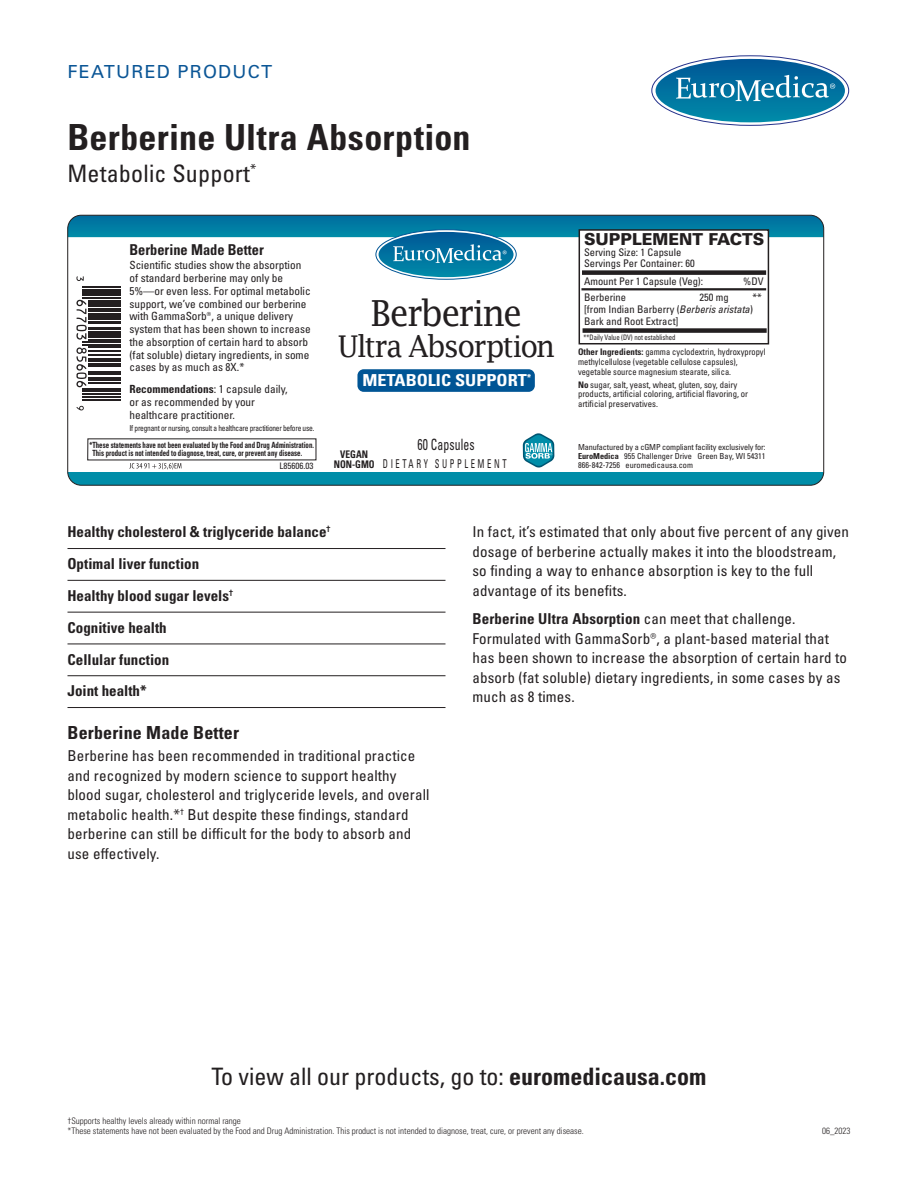
<style>
.page{position:relative;width:918px;height:1188px;background:#fff}
.page>*{position:absolute;margin:0;border:0;box-sizing:border-box;transform-origin:0 0}
.t1{font:700 condensed 36px "Univers LT Pro";letter-spacing:.01em;color:#231f20}
.t2{font:36px "Lucida Fax";letter-spacing:-.05em;color:#231f20;scale:.95 1}
.t3{font:30px "Lucida Fax";letter-spacing:-.05em;color:#231f20;scale:.95 1}
.Frontside_Bullets{font:condensed 24px "Univers LT Pro";color:#231f20}
.SUBHEADER{font:condensed 24px "Univers LT Pro";letter-spacing:.01em;color:#231f20}
.DESCRIPTIVE_BOLD{font:700 condensed 18px "Univers LT Pro";letter-spacing:.01em;color:#231f20}
.t4{font:18px "Univers LT Pro 55 Roman";letter-spacing:.07em;color:#0b5696}
.t5{font:700 condensed 16.5px "Univers LT Pro";color:#fff;scale:1.1 1}
.t6{font:900 16.5px "Univers LT Pro 75";color:#231f20}
.t7{font:condensed 15.6px "Univers LT Pro";letter-spacing:.01em;color:#231f20;scale:.75 1}
.Frontside_Bullets-2{font:condensed 15px/19.5px "Univers LT Pro";letter-spacing:.01em;color:#231f20}
.DESCRIPTIVE_COPY{font:condensed 15px/19.5px "Univers LT Pro";letter-spacing:.01em;color:#231f20}
.COPY_WITH_LINES_spac{font:700 condensed 15px "Univers LT Pro";color:#231f20}
.COPY_WITH_LINES_spac-2{font:700 condensed 15px "Univers LT Pro";color:#231f20;scale:.96 1}
.t8{font:condensed 12.15px "Univers LT Pro";letter-spacing:.3em;color:#231f20;scale:.7 1}
.t9{font:condensed 11.25px/12.8px "Univers LT Pro";color:#231f20}
.t10{font:10.8px "Constantia";color:#fff}
.t11{font:condensed 10.5px/12px "Univers LT Pro";color:#231f20}
.t12{font:700 condensed 10.5px/10.5px "Univers LT Pro";color:#231f20;text-align:center;scale:.9 1}
.DISCLAIMERS{font:300 condensed 9px "Univers LT Pro";color:#231f20}
.t13{font:condensed 9px/9.8px "Univers LT Pro";color:#231f20;scale:.94 1}
.t14{font:condensed 9px/9.8px "Univers LT Pro";color:#231f20}
.t15{font:700 condensed 8.55px/8.6px "Univers LT Pro";color:#231f20;scale:.8 1}
.t16{font:condensed 8.25px/9px "Univers LT Pro";letter-spacing:-.015em;color:#231f20;text-align:justify}
.t17{font:condensed 8.25px "Univers LT Pro";letter-spacing:-.015em;color:#231f20;scale:.9 1}
.t18{font:condensed 7.5px "Univers LT Pro";color:#231f20;scale:.9 1}
.s1{font-weight:700}
.s2{font-style:italic}
</style>
<div class="page">
<svg style="left:652px;top:56px;width:197px;height:69px"></svg>
<svg style="left:656px;top:59px;width:189px;height:63px"></svg>
<div style="left:68px;top:472px;width:756px;height:13px;background:#008da8"></div>
<svg style="left:129px;top:463px;width:52px;height:6px"></svg>
<div style="left:579px;top:229px;width:190px;height:115px;border:2px solid #231f20"></div>
<div style="left:583px;top:328px;width:184px;height:5px;background:#231f20"></div>
<hr style="left:581px;top:288px;width:185px;height:2px;background:#231f20">
<div style="left:357px;top:369px;width:178px;height:23px;background:#005595;border-radius:6px"></div>
<svg style="left:69px;top:215px;width:755px;height:66px"></svg>
<hr style="left:82px;top:287px;width:38px;height:1px;background:#231f20">
<hr style="left:82px;top:289px;width:38px;height:1px;background:#231f20">
<hr style="left:82px;top:292px;width:38px;height:4px;background:#231f20">
<hr style="left:82px;top:298px;width:38px;height:1px;background:#231f20">
<hr style="left:88px;top:300px;width:32px;height:1px;background:#231f20">
<div style="left:88px;top:302px;width:32px;height:5px;background:#231f20"></div>
<hr style="left:88px;top:308px;width:32px;height:4px;background:#231f20">
<hr style="left:88px;top:313px;width:32px;height:2px;background:#231f20">
<hr style="left:88px;top:317px;width:32px;height:3px;background:#231f20">
<hr style="left:88px;top:321px;width:32px;height:3px;background:#231f20">
<hr style="left:88px;top:327px;width:32px;height:3px;background:#231f20">
<hr style="left:88px;top:331px;width:32px;height:1px;background:#231f20">
<svg style="left:76px;top:300px;width:11px;height:40px"></svg>
<div style="left:88px;top:333px;width:32px;height:5px;background:#231f20"></div>
<hr style="left:88px;top:339px;width:32px;height:2px;background:#231f20">
<hr style="left:82px;top:342px;width:38px;height:1px;background:#231f20">
<hr style="left:82px;top:344px;width:38px;height:1px;background:#231f20">
<hr style="left:88px;top:346px;width:32px;height:2px;background:#231f20">
<hr style="left:88px;top:350px;width:32px;height:1px;background:#231f20">
<hr style="left:88px;top:355px;width:32px;height:1px;background:#231f20">
<hr style="left:88px;top:358px;width:32px;height:4px;background:#231f20">
<hr style="left:88px;top:363px;width:32px;height:1px;background:#231f20">
<hr style="left:88px;top:366px;width:32px;height:1px;background:#231f20">
<hr style="left:88px;top:372px;width:32px;height:3px;background:#231f20">
<hr style="left:88px;top:377px;width:32px;height:2px;background:#231f20">
<svg style="left:76px;top:347px;width:11px;height:40px"></svg>
<hr style="left:88px;top:380px;width:32px;height:1px;background:#231f20">
<hr style="left:88px;top:382px;width:32px;height:1px;background:#231f20">
<hr style="left:82px;top:388px;width:38px;height:4px;background:#231f20">
<hr style="left:82px;top:393px;width:38px;height:1px;background:#231f20">
<hr style="left:82px;top:397px;width:38px;height:1px;background:#231f20">
<hr style="left:82px;top:399px;width:38px;height:1px;background:#231f20">
<svg style="left:77px;top:406px;width:7px;height:4px"></svg>
<svg style="left:523px;top:433px;width:31px;height:35px"></svg>
<hr style="left:68px;top:548px;width:378px;height:1px;background:#231f20">
<hr style="left:68px;top:580px;width:378px;height:1px;background:#231f20">
<hr style="left:68px;top:612px;width:378px;height:1px;background:#231f20">
<hr style="left:68px;top:644px;width:378px;height:1px;background:#231f20">
<hr style="left:68px;top:675px;width:378px;height:1px;background:#231f20">
<hr style="left:68px;top:707px;width:378px;height:1px;background:#231f20">
<p class="t4" style="left:68px;top:59px;width:206px">FEATURED PRODUCT</p>
<p class="t1" style="left:67px;top:115px;width:405px">Berberine Ultra Absorption</p>
<p class="SUBHEADER" style="left:67px;top:158px;width:190px">Metabolic Support<sup>*</sup></p>
<p class="COPY_WITH_LINES_spac-2" style="left:129px;top:241px;width:141px">Berberine Made Better</p>
<p class="t9" style="left:129px;top:259px;width:183px">Scientific studies show the absorption of standard berberine may only be 5%—or even less. For optimal metabolic support, we’ve combined our berberine with GammaSorb®, a unique delivery system that has been shown to increase the absorption of certain hard to absorb (fat soluble) dietary ingredients, in some cases by as much as 8X.*</p>
<p class="t9" style="left:129px;top:382px;width:160px"><span class="s1">Recommendations</span>: 1 capsule daily, or as recommended by your healthcare practitioner.</p>
<p class="t17" style="left:129px;top:423px;width:207px">If pregnant or nursing, consult a healthcare practitioner before use.</p>
<p class="t10" style="left:502px;top:247px;width:6px">®</p>
<p class="t2" style="left:370px;top:292px;width:162px">Berberine</p>
<p class="t3" style="left:338px;top:329px;width:230px">Ultra Absorption</p>
<p class="t5" style="left:362px;top:370px;width:155px">METABOLIC SUPPORT<sup>*</sup></p>
<p class="t7" style="left:417px;top:435px;width:78px">60 Capsules</p>
<p class="t15" style="left:92px;top:440px;width:278px;text-indent:-3px">*These statements have not been evaluated by the Food and Drug Administration.<br>This product is not intended to diagnose, treat, cure, or prevent any disease.</p>
<p class="t12" style="left:334px;top:448px;width:47px">VEGAN<br>NON-GMO</p>
<p class="t14" style="left:279px;top:461px;width:35px">L85606.03</p>
<p class="t8" style="left:383px;top:456px;width:178px">DIETARY SUPPLEMENT</p>
<p class="t6" style="left:584px;top:228px;width:182px">SUPPLEMENT FACTS</p>
<p class="t11" style="left:584px;top:246px;width:112px;line-height:11.2px">Serving Size: 1 Capsule<br>Servings Per Container: 60</p>
<p class="t11" style="left:584px;top:275px;width:121px">Amount Per 1 Capsule (Veg):</p>
<p class="t11" style="left:743px;top:275px;width:22px">%DV</p>
<p class="t11" style="left:584px;top:291px;width:179px;text-indent:168px">** [from Indian Barberry (<span class="s2">Berberis aristata</span>)<br>Bark and Root Extract]</p>
<p class="t11" style="left:584px;top:291px;width:43px">Berberine</p>
<p class="t11" style="left:700px;top:291px;width:31px">250 mg</p>
<p class="t18" style="left:584px;top:333px;width:104px">**Daily Value (DV) not established</p>
<p class="t13" style="left:578px;top:347px;width:201px"><span class="s1">Other Ingredients:</span> gamma cyclodextrin, hydroxypropyl methylcellulose (vegetable cellulose capsules), vegetable source magnesium stearate, silica.</p>
<p class="t14" style="left:578px;top:379px;width:172px"><span class="s1">No</span> sugar, salt, yeast, wheat, gluten, soy, dairy products, artificial coloring, artificial flavoring, or artificial preservatives.</p>
<p class="t16" style="left:578px;top:443px;width:189px">Manufactured by a cGMP compliant facility exclusively for:<br><span class="s1">EuroMedica</span> 955 Challenger Drive Green Bay, WI 54311<br>866-842-7256 euromedicausa.com</p>
<p class="COPY_WITH_LINES_spac" style="left:68px;top:523px;width:265px">Healthy cholesterol &amp; triglyceride balance<sup>†</sup></p>
<p class="COPY_WITH_LINES_spac" style="left:68px;top:555px;width:133px">Optimal liver function</p>
<p class="COPY_WITH_LINES_spac" style="left:68px;top:586px;width:167px">Healthy blood sugar levels<sup>†</sup></p>
<p class="COPY_WITH_LINES_spac" style="left:68px;top:618px;width:101px">Cognitive health</p>
<p class="COPY_WITH_LINES_spac" style="left:68px;top:650px;width:103px">Cellular function</p>
<p class="COPY_WITH_LINES_spac" style="left:68px;top:682px;width:81px">Joint health*</p>
<p class="DESCRIPTIVE_BOLD" style="left:68px;top:722px;width:173px">Berberine Made Better</p>
<p class="DESCRIPTIVE_COPY" style="left:68px;top:746px;width:363px">Berberine has been recommended in traditional practice and recognized by modern science to support healthy blood sugar, cholesterol and triglyceride levels, and overall metabolic health.*<sup>†</sup> But despite these findings, standard berberine can still be difficult for the body to absorb and use effectively.</p>
<p class="Frontside_Bullets-2" style="left:472px;top:522px;width:378px">In fact, it’s estimated that only about five percent of any given dosage of berberine actually makes it into the bloodstream, so finding a way to enhance absorption is key to the full advantage of its benefits.</p>
<p class="Frontside_Bullets-2" style="left:472px;top:609px;width:376px"><span class="s1">Berberine Ultra Absorption</span> can meet that challenge.<br>Formulated with GammaSorb®, a plant-based material that has been shown to increase the absorption of certain hard to absorb (fat soluble) dietary ingredients, in some cases by as much as 8 times.</p>
<p class="Frontside_Bullets" style="left:211px;top:1062px;width:497px">To view all our products, go to: <span class="s1">euromedicausa.com</span></p>
<p class="DISCLAIMERS" style="left:68px;top:1114px;width:175px">†Supports healthy levels already within normal range</p>
<p class="DISCLAIMERS" style="left:68px;top:1125px;width:518px">*These statements have not been evaluated by the Food and Drug Administration. This product is not intended to diagnose, treat, cure, or prevent any disease.</p>
<p class="DISCLAIMERS" style="left:822px;top:1125px;width:30px">06_2023</p>
</div>
